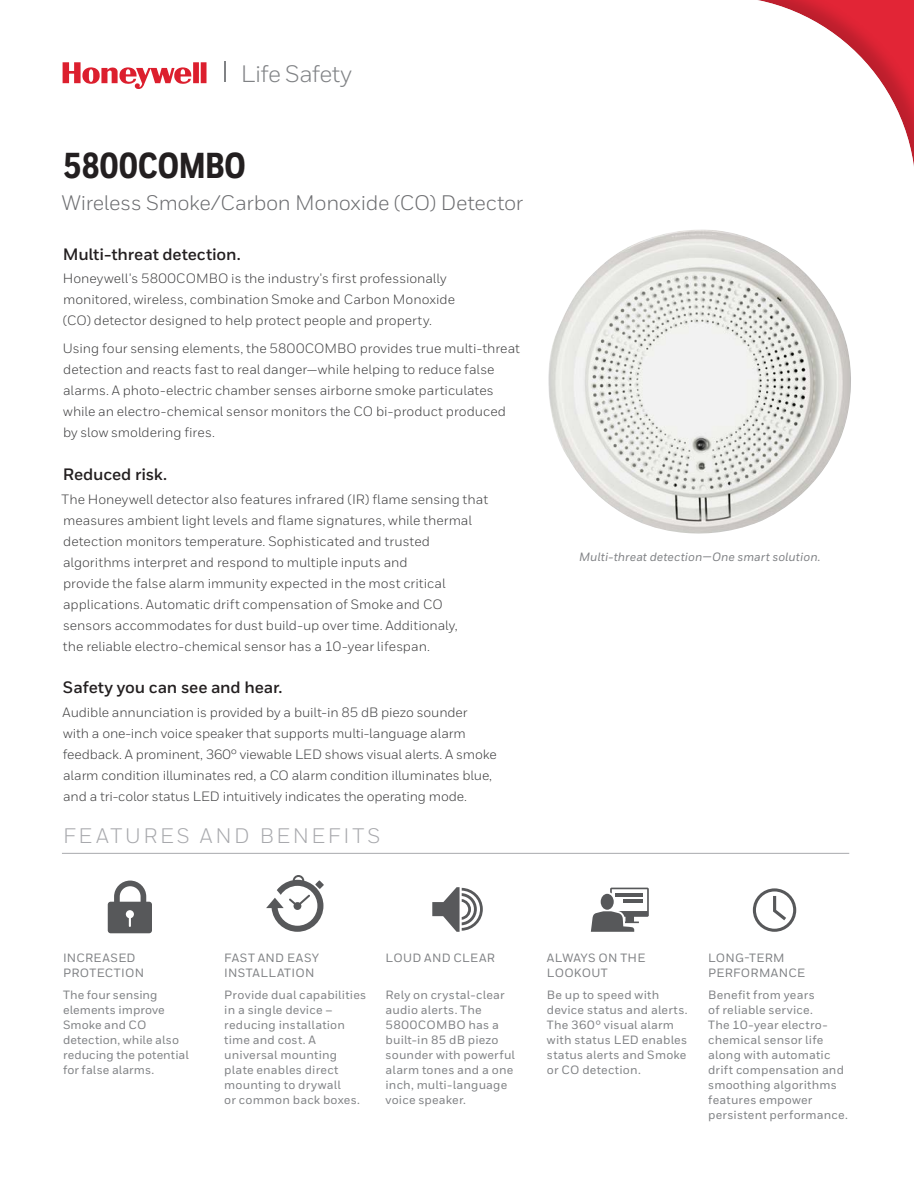
<style>
.page{position:relative;width:914px;height:1188px;background:#fff}
.page>*{position:absolute;margin:0;border:0;box-sizing:border-box;transform-origin:0 0}
.Datasheet__Title_1{font:800 36px "Honeywell Cond";letter-spacing:-.015em;color:#231f20}
.Logotype_-_80{font:23.7px "Honeywell Sans";letter-spacing:-.03em;color:#808285}
.Datasheet__Title_2_1{font:21px "Honeywell Sans";letter-spacing:-.015em;color:#6c6d70}
.Datasheet__Sidebar_H{font:21px "Honeywell Sans";letter-spacing:.13em;color:#a8a9ad}
.Heading_2__11_15{font:700 16.5px "Honeywell Sans";letter-spacing:-.01em;color:#231f20}
.Body__9_14_pt{font:13.5px/21px "Honeywell Sans";letter-spacing:-.005em;color:#3e3e3f}
.Datasheet__Sidebar_B{font:500 12px/15px "Honeywell Sans";letter-spacing:.015em;color:#808285}
.Product_Caption{font:italic 500 12px "Honeywell Sans";letter-spacing:.005em;color:#808285}
</style>
<div class="page">
<hr style="left:224px;top:62px;width:2px;height:20px;background:#808285">
<svg style="left:63px;top:62px;width:143px;height:27px"></svg>
<hr style="left:62px;top:853px;width:787px;height:1px;background:#a8a9ad">
<svg style="left:108px;top:880px;width:44px;height:53px"></svg>
<svg style="left:266px;top:875px;width:57px;height:56px"></svg>
<svg style="left:432px;top:887px;width:51px;height:44px"></svg>
<svg style="left:591px;top:887px;width:58px;height:44px"></svg>
<hr style="left:616px;top:893px;width:27px;height:4px;background:#57585a">
<hr style="left:623px;top:899px;width:20px;height:4px;background:#57585a">
<svg style="left:753px;top:888px;width:43px;height:43px"></svg>
<div style="left:331px;top:0;width:583px;height:581px;background:#231f20;opacity:.2"></div>
<p class="Logotype_-_80" style="left:241px;top:60px;width:113px">Life Safety</p>
<p class="Datasheet__Title_1" style="left:63px;top:143px;width:185px">5800COMBO</p>
<p class="Datasheet__Title_2_1" style="left:62px;top:190px;width:463px">Wireless Smoke/Carbon Monoxide (CO) Detector</p>
<p class="Heading_2__11_15" style="left:63px;top:244px;width:179px">Multi-threat detection.</p>
<p class="Body__9_14_pt" style="left:63px;top:268px;width:394px">Honeywell's 5800COMBO is the industry's first professionally monitored, wireless, combination Smoke and Carbon Monoxide (CO) detector designed to help protect people and property.</p>
<p class="Body__9_14_pt" style="left:63px;top:338px;width:459px">Using four sensing elements, the 5800COMBO provides true multi-threat detection and reacts fast to real danger—while helping to reduce false alarms. A photo-electric chamber senses airborne smoke particulates while an electro-chemical sensor monitors the CO bi-product produced by slow smoldering fires.</p>
<p class="Heading_2__11_15" style="left:63px;top:464px;width:106px">Reduced risk.</p>
<p class="Body__9_14_pt" style="left:61px;top:488px;width:428px">The Honeywell detector also features infrared (IR) flame sensing that measures ambient light levels and flame signatures, while thermal detection monitors temperature. Sophisticated and trusted algorithms interpret and respond to multiple inputs and<br>provide the false alarm immunity expected in the most critical applications. Automatic drift compensation of Smoke and CO sensors accommodates for dust build-up over time. Additionaly,<br>the reliable electro-chemical sensor has a 10-year lifespan.</p>
<p class="Heading_2__11_15" style="left:63px;top:677px;width:221px">Safety you can see and hear.</p>
<p class="Body__9_14_pt" style="left:63px;top:702px;width:436px">Audible annunciation is provided by a built-in 85 dB piezo sounder<br>with a one-inch voice speaker that supports multi-language alarm feedback. A prominent, 360° viewable LED shows visual alerts. A smoke alarm condition illuminates red, a CO alarm condition illuminates blue, and a tri-color status LED intuitively indicates the operating mode.</p>
<p class="Datasheet__Sidebar_H" style="left:63px;top:823px;width:319px">FEATURES AND BENEFITS</p>
<p class="Product_Caption" style="left:579px;top:550px;width:243px">Multi-threat detection—One smart solution.</p>
<p class="Datasheet__Sidebar_B" style="left:63px;top:950px;width:83px">INCREASED<br>PROTECTION</p>
<p class="Datasheet__Sidebar_B" style="left:63px;top:987px;width:127px">The four sensing elements improve<br>Smoke and CO detection, while also reducing the potential for false alarms.</p>
<p class="Datasheet__Sidebar_B" style="left:224px;top:950px;width:96px">FAST AND EASY<br>INSTALLATION</p>
<p class="Datasheet__Sidebar_B" style="left:224px;top:987px;width:144px">Provide dual capabilities in a single device – reducing installation time and cost. A universal mounting plate enables direct mounting to drywall<br>or common back boxes.</p>
<p class="Datasheet__Sidebar_B" style="left:386px;top:950px;width:111px">LOUD AND CLEAR</p>
<p class="Datasheet__Sidebar_B" style="left:386px;top:987px;width:131px">Rely on crystal-clear audio alerts. The<br>5800COMBO has a built-in 85 dB piezo sounder with powerful alarm tones and a one inch, multi-language voice speaker.</p>
<p class="Datasheet__Sidebar_B" style="left:547px;top:950px;width:100px">ALWAYS ON THE<br>LOOKOUT</p>
<p class="Datasheet__Sidebar_B" style="left:547px;top:987px;width:142px">Be up to speed with device status and alerts.<br>The 360° visual alarm with status LED enables status alerts and Smoke or CO detection.</p>
<p class="Datasheet__Sidebar_B" style="left:708px;top:950px;width:98px">LONG-TERM<br>PERFORMANCE</p>
<p class="Datasheet__Sidebar_B" style="left:708px;top:987px;width:141px">Benefit from years<br>of reliable service.<br>The 10-year electro&shy;chemical sensor life along with automatic drift compensation and smoothing algorithms features empower persistent performance.</p>
</div>
